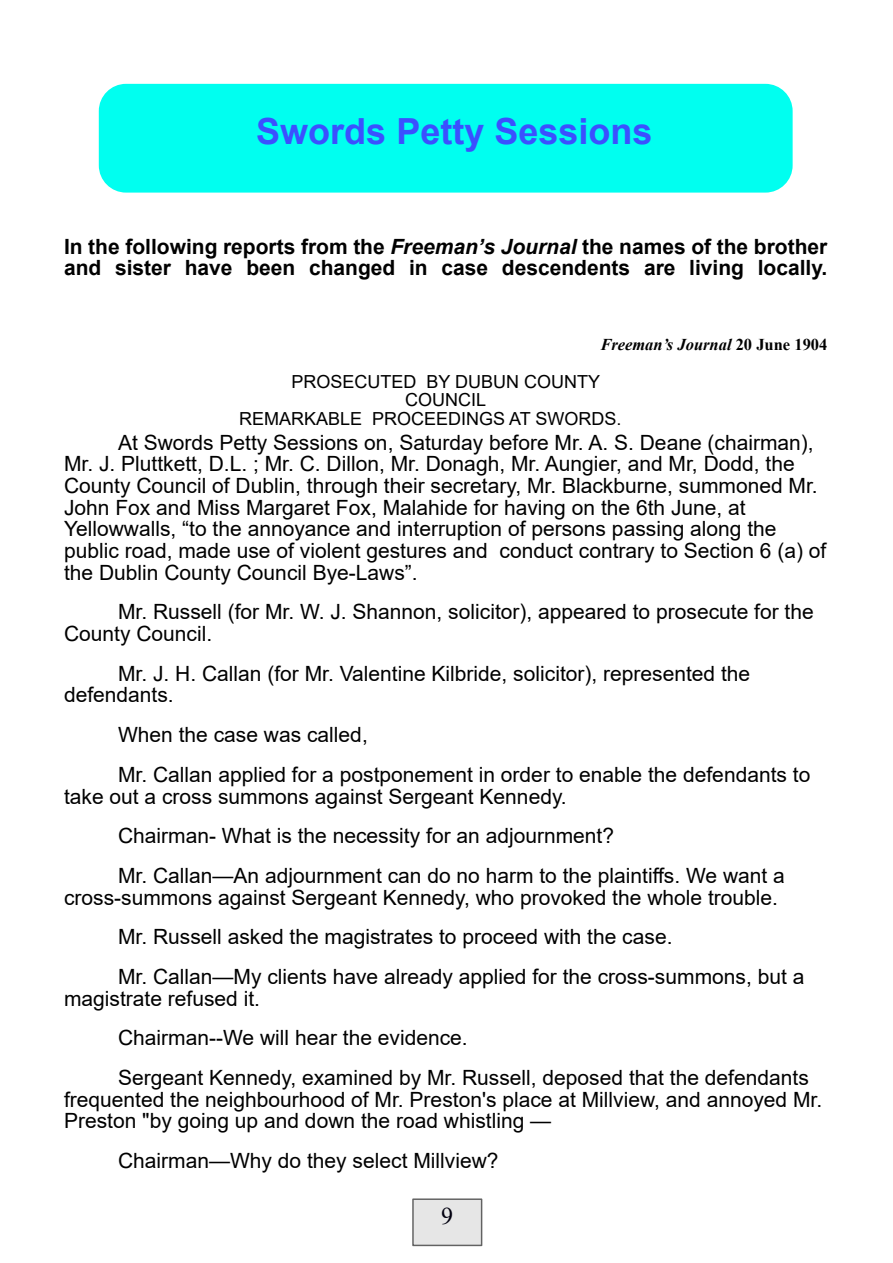
<style>
.page{position:relative;width:893px;height:1263px;background:#fff}
.page>*{position:absolute;margin:0;border:0;box-sizing:border-box;transform-origin:0 0}
.t1{font:700 36px "Arial";color:#3b50ff}
.t2{font:24px "Times New Roman";color:#01000f}
.t3{font:21px/21.8px "Arial";color:#000}
.t4{font:700 21px/21.8px "Arial";color:#000}
.t5{font:18px "Arial";color:#000}
.t6{font:italic 700 16.5px "Times New Roman";color:#000}
.s1{font-style:italic}
.s2{font-style:normal}
</style>
<div class="page">
<div style="left:413px;top:1199px;width:69px;height:46px;background:#e6e6e6"></div>
<div style="left:412px;top:1198px;width:70px;height:48px;border:2px solid #4d4d4d"></div>
<div style="left:99px;top:84px;width:694px;height:109px;background:#00fff0;border-radius:27px"></div>
<h1 class="t1" style="left:256px;top:118px;width:398px">Swords Petty Sessions</h1>
<p class="t4" style="left:64px;top:237px;width:765px">In the following reports from the <span class="s1">Freeman’s Journal</span> the names of the brother and sister have been changed in case descendents are living locally.</p>
<p class="t6" style="left:600px;top:339px;width:229px">Freeman’s Journal <span class="s2">20 June 1904</span></p>
<p class="t5" style="left:291px;top:374px;width:310px">PROSECUTED BY DUBUN COUNTY</p>
<p class="t5" style="left:405px;top:393px;width:83px">COUNCIL</p>
<p class="t5" style="left:239px;top:412px;width:384px">REMARKABLE PROCEEDINGS AT SWORDS.</p>
<p class="t3" style="left:64px;top:433px;width:764px;text-indent:54px">At Swords Petty Sessions on, Saturday before Mr. A. S. Deane (chairman), Mr. J. Pluttkett, D.L. ; Mr. C. Dillon, Mr. Donagh, Mr. Aungier, and Mr, Dodd, the County Council of Dublin, through their secretary, Mr. Blackburne, summoned Mr.<br>John Fox and Miss Margaret Fox, Malahide for having on the 6th June, at Yellowwalls, “to the annoyance and interruption of persons passing along the public road, made use of violent gestures and conduct contrary to Section 6 (a) of the Dublin County Council Bye-Laws”.</p>
<p class="t3" style="left:64px;top:603px;width:751px;text-indent:54px">Mr. Russell (for Mr. W. J. Shannon, solicitor), appeared to prosecute for the<br>County Council.</p>
<p class="t3" style="left:64px;top:664px;width:688px;text-indent:54px">Mr. J. H. Callan (for Mr. Valentine Kilbride, solicitor), represented the defendants.</p>
<p class="t3" style="left:118px;top:717px;width:694px;line-height:39.8px">When the case was called,<br>Mr. Callan applied for a postponement in order to enable the defendants to</p>
<p class="t3" style="left:118px;top:778px;width:668px;line-height:39.8px;text-indent:-54px">take out a cross summons against Sergeant Kennedy.<br>Chairman- What is the necessity for an adjournment?<br>Mr. Callan—An adjournment can do no harm to the plaintiffs. We want a</p>
<p class="t3" style="left:118px;top:879px;width:688px;line-height:39.8px;text-indent:-54px">cross-summons against Sergeant Kennedy, who provoked the whole trouble.<br>Mr. Russell asked the magistrates to proceed with the case.<br>Mr. Callan—My clients have already applied for the cross-summons, but a</p>
<p class="t3" style="left:118px;top:980px;width:692px;line-height:39.8px;text-indent:-54px">magistrate refused it.<br>Chairman--We will hear the evidence.<br>Sergeant Kennedy, examined by Mr. Russell, deposed that the defendants</p>
<p class="t3" style="left:64px;top:1090px;width:760px">frequented the neighbourhood of Mr. Preston's place at Millview, and annoyed Mr.<br>Preston "by going up and down the road whistling —</p>
<p class="t3" style="left:118px;top:1152px;width:382px">Chairman—Why do they select Millview?</p>
<p class="t2" style="left:441px;top:1208px;width:13px">9</p>
</div>
